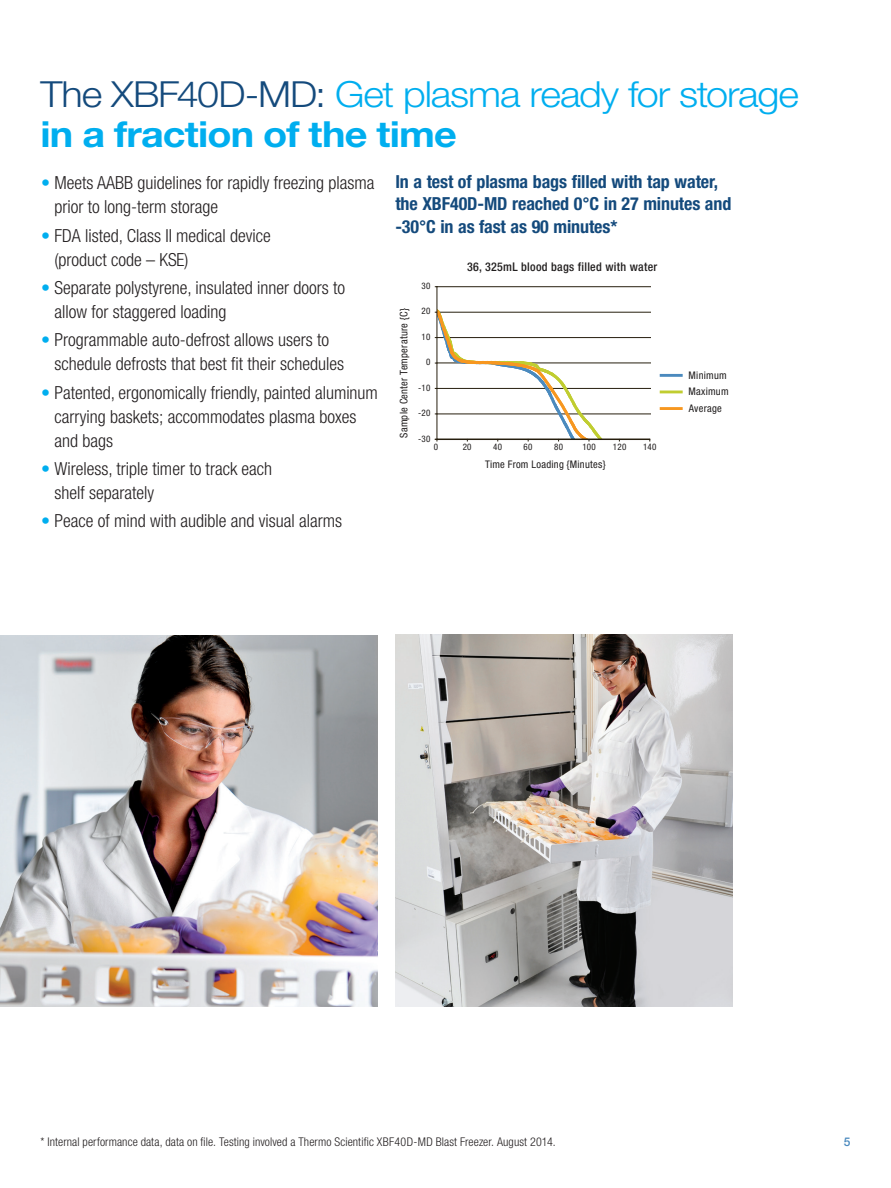
<style>
.page{position:relative;width:891px;height:1188px;background:#fff}
.page>*{position:absolute;margin:0;border:0;box-sizing:border-box;transform-origin:0 0}
.t1{font:300 36px/40.5px "Helvetica Neue LT Std";letter-spacing:-.03em;color:#00aeef;scale:1.1 1}
.t2{font:300 condensed 18px/24px "Helvetica Neue";color:#231f20}
.t3{font:700 condensed 18px/22.5px "Helvetica Neue LT Std";letter-spacing:-.005em;color:#144a7c}
.t4{font:300 condensed 12px "Helvetica Neue LT Std";letter-spacing:.01em;color:#231f20}
.t5{font:500 condensed 12px "Helvetica Neue";letter-spacing:.025em;color:#211e1e}
.t6{font:500 12px "Helvetica Neue";color:#4a89be}
.t7{font:condensed 10.5px/16.6px "Helvetica Neue";letter-spacing:.025em;color:#211e1e}
.t8{font:condensed 9px "Helvetica Neue";letter-spacing:.025em;color:#211e1e}
.s1{color:#144a7c}
.s2{font-weight:700}
.s3{color:#00aeef}
</style>
<div class="page">
<img style="left:395px;top:635px;width:337px;height:371px">
<hr style="left:437px;top:414px;width:213px;height:1px;background:#261e0e">
<hr style="left:437px;top:388px;width:213px;height:1px;background:#261e0e">
<hr style="left:437px;top:363px;width:213px;height:1px;background:#261e0e">
<hr style="left:437px;top:337px;width:213px;height:1px;background:#261e0e">
<hr style="left:437px;top:312px;width:213px;height:1px;background:#261e0e">
<hr style="left:437px;top:286px;width:213px;height:1px;background:#261e0e">
<svg style="left:435px;top:308px;width:173px;height:133px"></svg>
<hr style="left:437px;top:439px;width:213px;height:1px;background:#261e0e">
<hr style="left:437px;top:287px;width:1px;height:152px;background:#261e0e">
<hr style="left:661px;top:374px;width:20px;height:3px;background:#4b8abe">
<hr style="left:661px;top:391px;width:20px;height:2px;background:#c0cd30">
<hr style="left:661px;top:407px;width:20px;height:3px;background:#f79720">
<img style="left:0;top:635px;width:377px;height:371px">
<h1 class="t1" style="left:40px;top:73px;width:691px"><span class="s1">The XBF40D-MD:</span> Get plasma ready for storage <span class="s2">in a fraction of the time</span></h1>
<p class="t2" style="left:54px;top:171px;width:321px;text-indent:-13px"><span class="s3">•</span> Meets AABB guidelines for rapidly freezing plasma prior to long-term storage</p>
<p class="t2" style="left:54px;top:223px;width:218px;text-indent:-13px"><span class="s3">•</span> FDA listed, Class II medical device (product code – KSE)</p>
<p class="t2" style="left:54px;top:275px;width:292px;text-indent:-13px"><span class="s3">•</span> Separate polystyrene, insulated inner doors to allow for staggered loading</p>
<p class="t2" style="left:54px;top:328px;width:291px;text-indent:-13px"><span class="s3">•</span> Programmable auto-defrost allows users to schedule defrosts that best fit their schedules</p>
<p class="t2" style="left:54px;top:380px;width:325px;text-indent:-13px"><span class="s3">•</span> Patented, ergonomically friendly, painted aluminum carrying baskets; accommodates plasma boxes and bags</p>
<p class="t2" style="left:54px;top:456px;width:219px;text-indent:-13px"><span class="s3">•</span> Wireless, triple timer to track each shelf separately</p>
<p class="t2" style="left:41px;top:509px;width:303px"><span class="s3">•</span> Peace of mind with audible and visual alarms</p>
<p class="t3" style="left:395px;top:170px;width:338px">In a test of plasma bags filled with tap water, the XBF40D-MD reached 0°C in 27 minutes and -30°C in as fast as 90 minutes*</p>
<p class="t7" style="left:395px;top:438px;width:131px;rotate:-90deg">Sample Center Temperature {C}</p>
<p class="t8" style="left:422px;top:280px;width:10px">30</p>
<p class="t8" style="left:422px;top:306px;width:10px">20</p>
<p class="t8" style="left:422px;top:331px;width:10px">10</p>
<p class="t8" style="left:426px;top:357px;width:6px">0</p>
<p class="t8" style="left:418px;top:382px;width:14px">-10</p>
<p class="t8" style="left:418px;top:408px;width:14px">-20</p>
<p class="t8" style="left:418px;top:433px;width:14px">-30</p>
<p class="t8" style="left:434px;top:442px;width:6px">0</p>
<p class="t5" style="left:467px;top:259px;width:192px">36, 325mL blood bags filled with water</p>
<p class="t8" style="left:463px;top:442px;width:10px">20</p>
<p class="t8" style="left:493px;top:442px;width:10px">40</p>
<p class="t8" style="left:524px;top:442px;width:10px">60</p>
<p class="t8" style="left:554px;top:442px;width:10px">80</p>
<p class="t8" style="left:582px;top:442px;width:15px">100</p>
<p class="t8" style="left:613px;top:442px;width:15px">120</p>
<p class="t8" style="left:643px;top:442px;width:15px">140</p>
<p class="t7" style="left:485px;top:456px;width:122px">Time From Loading {Minutes}</p>
<p class="t7" style="left:689px;top:367px;width:42px">Minimum<br>Maximum<br>Average</p>
<p class="t4" style="left:40px;top:1134px;width:517px">* Internal performance data, data on file. Testing involved a Thermo Scientific XBF40D-MD Blast Freezer. August 2014.</p>
<p class="t6" style="left:844px;top:1135px;width:8px">5</p>
</div>
